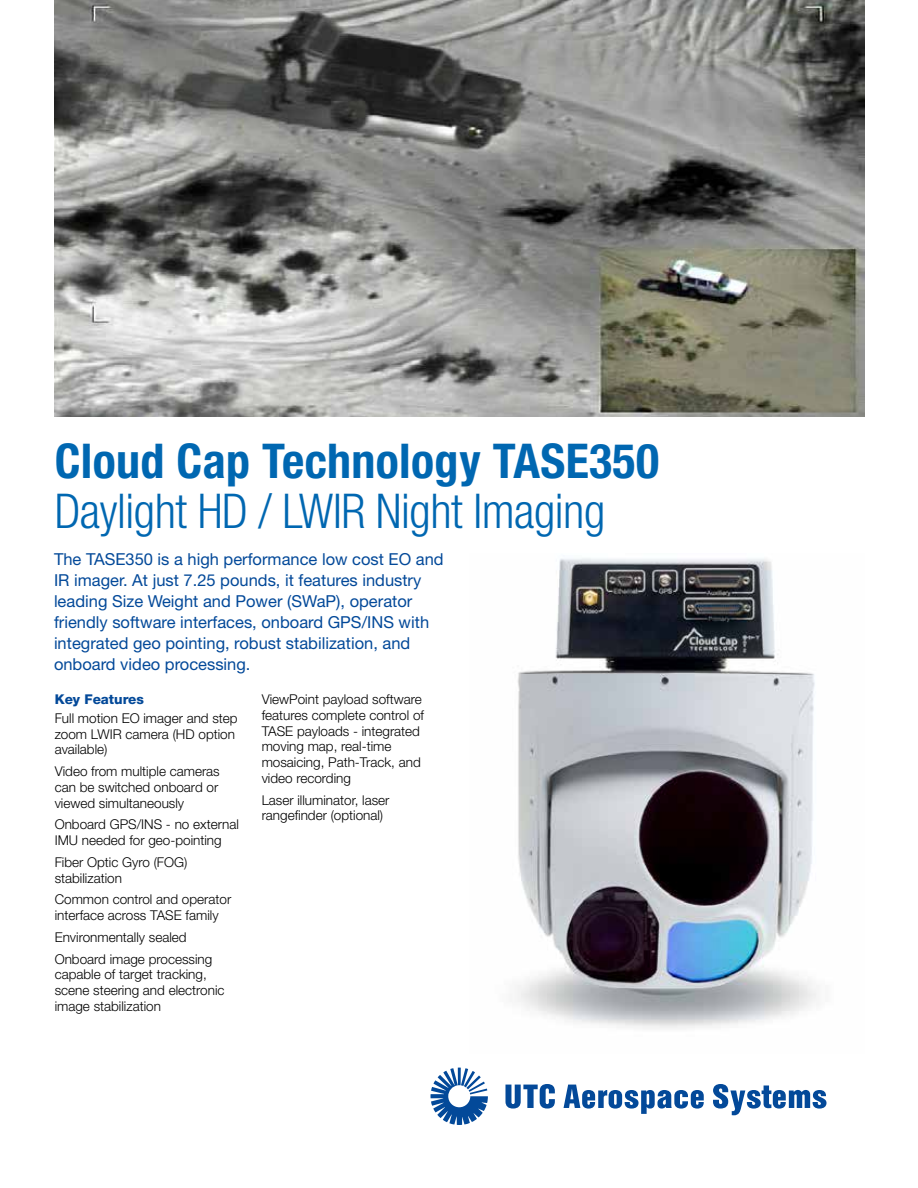
<style>
.page{position:relative;width:918px;height:1188px;background:#fff}
.page>*{position:absolute;margin:0;border:0;box-sizing:border-box;transform-origin:0 0}
.t1{font:300 condensed 48px "Helvetica Neue LT Std";letter-spacing:-.01em;color:#0067b1}
.t2{font:700 condensed 48px "Helvetica Neue LT Std";letter-spacing:.005em;color:#0067b1}
.t3{font:16.5px/21px "Helvetica Neue LT Std";color:#034999}
.t4{font:300 13.5px/15.8px "Helvetica Neue LT Std";color:#000}
.t5{font:800 13.5px "Helvetica Neue LT Std";color:#034999}
</style>
<div class="page">
<svg style="left:431px;top:1068px;width:57px;height:57px"></svg>
<svg style="left:505px;top:1084px;width:50px;height:25px"></svg>
<svg style="left:713px;top:1084px;width:114px;height:31px"></svg>
<svg style="left:564px;top:1085px;width:140px;height:29px"></svg>
<img style="left:55px;top:0;width:809px;height:416px">
<img style="left:517px;top:558px;width:300px;height:471px">
<h1 class="t2" style="left:55px;top:431px;width:606px">Cloud Cap Technology TASE350</h1>
<h1 class="t1" style="left:55px;top:484px;width:552px">Daylight HD / LWIR Night Imaging</h1>
<p class="t3" style="left:54px;top:549px;width:391px">The TASE350 is a high performance low cost EO and IR imager. At just 7.25 pounds, it features industry leading Size Weight and Power (SWaP), operator friendly software interfaces, onboard GPS/INS with integrated geo pointing, robust stabilization, and onboard video processing.</p>
<p class="t5" style="left:55px;top:691px;width:91px">Key Features</p>
<p class="t4" style="left:55px;top:710px;width:185px">Full motion EO imager and step zoom LWIR camera (HD option available)</p>
<p class="t4" style="left:55px;top:763px;width:167px;text-align:justify">Video from multiple cameras can be switched onboard or viewed simultaneously</p>
<p class="t4" style="left:55px;top:816px;width:186px">Onboard GPS/INS - no external<br>IMU needed for geo-pointing</p>
<p class="t4" style="left:55px;top:854px;width:134px">Fiber Optic Gyro (FOG) stabilization</p>
<p class="t4" style="left:55px;top:891px;width:178px">Common control and operator interface across TASE family</p>
<p class="t4" style="left:55px;top:926px;width:159px;line-height:21.8px">Environmentally sealed<br>Onboard image processing</p>
<p class="t4" style="left:55px;top:966px;width:171px">capable of target tracking, scene steering and electronic image stabilization</p>
<p class="t4" style="left:262px;top:691px;width:164px">ViewPoint payload software features complete control of<br>TASE payloads - integrated moving map, real-time mosaicing, Path-Track, and video recording</p>
<p class="t4" style="left:262px;top:792px;width:129px">Laser illuminator, laser rangefinder (optional)</p>
</div>
